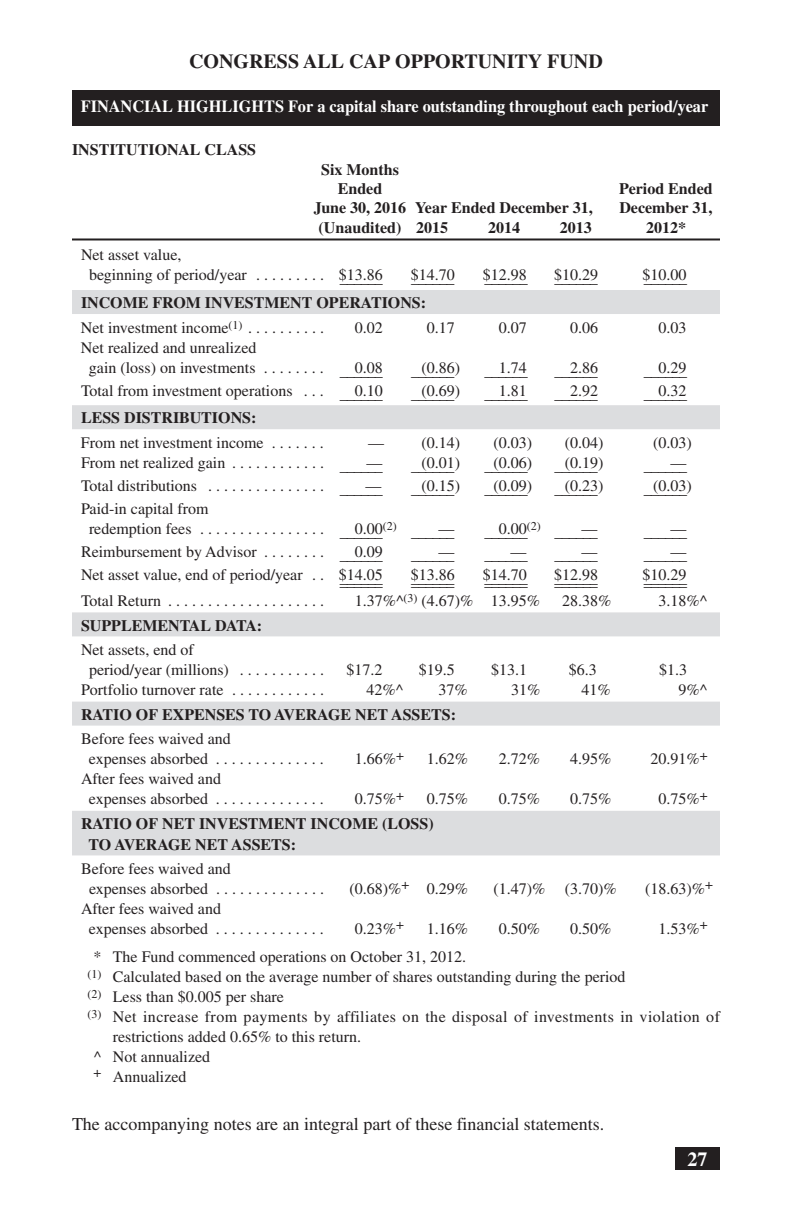
<style>
.page{position:relative;width:792px;height:1224px;background:#fff}
.page>*{position:absolute;margin:0;border:0;box-sizing:border-box;transform-origin:0 0}
.t1{font:700 20px "Times";color:#231f20}
.t2{font:700 20px "Times";color:#fff}
.t3{font:18px "Times";color:#231f20}
.t4{font:700 17px "Times";color:#fff;scale:.96 1}
.t5{font:16px/20px "Times";color:#231f20}
.t6{font:700 16px/19px "Times";color:#231f20}
.t7{font:16px "Times";letter-spacing:.025em;color:#231f20}
.s1{font-weight:400}
</style>
<div class="page">
<div style="left:675px;top:1148px;width:45px;height:22px;background:#231f20"></div>
<hr style="left:72px;top:238px;width:648px;height:2px;background:#231f20">
<div style="left:72px;top:290px;width:648px;height:24px;background:#dcdddf"></div>
<div style="left:72px;top:405px;width:648px;height:24px;background:#dcdddf"></div>
<div style="left:72px;top:612px;width:648px;height:24px;background:#dcdddf"></div>
<div style="left:72px;top:702px;width:648px;height:24px;background:#dcdddf"></div>
<div style="left:72px;top:811px;width:648px;height:24px;background:#dcdddf"></div>
<div style="left:72px;top:831px;width:648px;height:24px;background:#dcdddf"></div>
<div style="left:72px;top:90px;width:648px;height:36px;background:#231f20"></div>
<p class="t1" style="left:189px;top:54px;width:415px">CONGRESS ALL CAP OPPORTUNITY FUND</p>
<p class="t4" style="left:81px;top:101px;width:655px">FINANCIAL HIGHLIGHTS For a capital share outstanding throughout each period/year</p>
<p class="t6" style="left:72px;top:142px;width:186px">INSTITUTIONAL CLASS</p>
<p class="t6" style="left:321px;top:162px;width:79px;text-align:center">Six Months<br>Ended</p>
<p class="t6" style="left:619px;top:181px;width:95px">Period Ended</p>
<p class="t6" style="left:314px;top:200px;width:281px">June 30, 2016 Year Ended December 31,</p>
<p class="t6" style="left:619px;top:200px;width:95px">December 31,</p>
<p class="t6" style="left:319px;top:220px;width:131px">(Unaudited) 2015</p>
<p class="t6" style="left:488px;top:220px;width:33px">2014</p>
<p class="t6" style="left:560px;top:220px;width:33px">2013</p>
<p class="t6" style="left:646px;top:220px;width:41px">2012*</p>
<p class="t5" style="left:89px;top:247px;width:295px;text-indent:-8px">Net asset value,<br>beginning of period/year . . . . . . . . . $_1__3_.8_6_</p>
<p class="t5" style="left:411px;top:268px;width:45px">$_ _1 _4 _. 7_ _0</p>
<p class="t5" style="left:483px;top:268px;width:46px">$_ 1_ _2 _. 9_ 8_</p>
<p class="t5" style="left:554px;top:268px;width:45px">$_ _1 _0 _. 2_ _9</p>
<p class="t5" style="left:642px;top:268px;width:46px">$_ 1_ _0 _. 0_ 0_</p>
<p class="t6" style="left:81px;top:292px;width:347px;line-height:24.4px">INCOME FROM INVESTMENT OPERATIONS:<br><span class="s1">Net investment income</span><sup>(1)</sup> <span class="s1">. . . . . . . . . .</span></p>
<p class="t5" style="left:355px;top:319px;width:29px">0.02</p>
<p class="t5" style="left:427px;top:319px;width:29px">0.17</p>
<p class="t5" style="left:499px;top:319px;width:29px">0.07</p>
<p class="t5" style="left:570px;top:319px;width:29px">0.06</p>
<p class="t5" style="left:658px;top:319px;width:29px">0.03</p>
<p class="t5" style="left:89px;top:339px;width:295px;text-indent:-8px">Net realized and unrealized<br>gain (loss) on investments . . . . . . . . ___0_.0_8_</p>
<p class="t5" style="left:411px;top:360px;width:50px">__(_0_.8__6)</p>
<p class="t5" style="left:485px;top:362px;width:45px">___1_.7_4_</p>
<p class="t5" style="left:555px;top:362px;width:45px">___2_.8__6</p>
<p class="t5" style="left:644px;top:362px;width:45px">___0_.2_9_</p>
<p class="t5" style="left:81px;top:382px;width:303px">Total from investment operations . . . ___0_.1_0_</p>
<p class="t5" style="left:411px;top:383px;width:50px">__(_0_.6__9)</p>
<p class="t5" style="left:485px;top:385px;width:45px">___1_.8_1_</p>
<p class="t5" style="left:555px;top:385px;width:45px">___2_.9__2</p>
<p class="t5" style="left:644px;top:385px;width:45px">___0_.3_2_</p>
<p class="t6" style="left:81px;top:410px;width:177px">LESS DISTRIBUTIONS:</p>
<p class="t5" style="left:81px;top:434px;width:244px">From net investment income . . . . . . .</p>
<p class="t5" style="left:368px;top:434px;width:94px">— (0.14)</p>
<p class="t5" style="left:493px;top:434px;width:40px">(0.03)</p>
<p class="t5" style="left:565px;top:434px;width:40px">(0.04)</p>
<p class="t5" style="left:653px;top:434px;width:40px">(0.03)</p>
<p class="t5" style="left:81px;top:454px;width:244px">From net realized gain . . . . . . . . . . . .</p>
<p class="t5" style="left:366px;top:454px;width:17px">—</p>
<p class="t5" style="left:340px;top:457px;width:45px">______</p>
<p class="t5" style="left:411px;top:456px;width:50px">__(_0_.0__1)</p>
<p class="t5" style="left:485px;top:456px;width:49px">__(_0_.0_6_)</p>
<p class="t5" style="left:555px;top:456px;width:50px">__(_0_.1__9)</p>
<p class="t5" style="left:644px;top:457px;width:45px">____—__</p>
<p class="t5" style="left:411px;top:479px;width:50px">__(_0_.1__5)</p>
<p class="t5" style="left:485px;top:479px;width:49px">__(_0_.0_9_)</p>
<p class="t5" style="left:555px;top:479px;width:50px">__(_0_.2__3)</p>
<p class="t5" style="left:644px;top:479px;width:49px">__(_0_.0_3_)</p>
<p class="t5" style="left:89px;top:500px;width:367px;text-indent:-8px">Paid-in capital from<br>redemption fees . . . . . . . . . . . . . . . . ___0_.0_0_<sup>(2)</sup> ____—__</p>
<p class="t5" style="left:81px;top:477px;width:244px">Total distributions . . . . . . . . . . . . . . .</p>
<p class="t5" style="left:366px;top:477px;width:17px">—</p>
<p class="t5" style="left:340px;top:480px;width:45px">______</p>
<p class="t5" style="left:485px;top:523px;width:114px">___0_.0_0_<sup>(2)</sup> ____—</p>
<p class="t5" style="left:670px;top:520px;width:17px">—</p>
<p class="t5" style="left:583px;top:523px;width:17px">__</p>
<p class="t5" style="left:644px;top:523px;width:45px">______</p>
<p class="t5" style="left:81px;top:543px;width:303px">Reimbursement by Advisor . . . . . . . . ___0_.0_9_</p>
<p class="t5" style="left:411px;top:546px;width:45px">____—</p>
<p class="t5" style="left:511px;top:543px;width:17px">—</p>
<p class="t5" style="left:581px;top:543px;width:17px">—</p>
<p class="t5" style="left:670px;top:543px;width:17px">—</p>
<p class="t5" style="left:439px;top:546px;width:17px">__</p>
<p class="t5" style="left:485px;top:546px;width:45px">______</p>
<p class="t5" style="left:555px;top:546px;width:45px">______</p>
<p class="t5" style="left:644px;top:546px;width:45px">______</p>
<p class="t5" style="left:81px;top:566px;width:303px">Net asset value, end of period/year . . $__1____4__.0__5__</p>
<p class="t5" style="left:411px;top:569px;width:45px">$__ __1 __3 __. 8__ __6</p>
<p class="t5" style="left:483px;top:569px;width:46px">$__ 1__ __4 __. 7__ 0__</p>
<p class="t5" style="left:554px;top:569px;width:45px">$__ __1 __2 __. 9__ __8</p>
<p class="t5" style="left:642px;top:569px;width:46px">$__ 1__ __0 __. 2__ 9__</p>
<p class="t5" style="left:81px;top:592px;width:244px">Total Return . . . . . . . . . . . . . . . . . . . .</p>
<p class="t5" style="left:355px;top:592px;width:187px">1.37%^<sup>(3)</sup> (4.67)% 13.95%</p>
<p class="t5" style="left:562px;top:592px;width:51px">28.38%</p>
<p class="t5" style="left:658px;top:592px;width:50px">3.18%^</p>
<p class="t6" style="left:81px;top:617px;width:183px">SUPPLEMENTAL DATA:</p>
<p class="t5" style="left:89px;top:641px;width:236px;text-indent:-8px">Net assets, end of<br>period/year (millions) . . . . . . . . . . .</p>
<p class="t5" style="left:347px;top:661px;width:37px">$17.2</p>
<p class="t5" style="left:419px;top:661px;width:37px">$19.5</p>
<p class="t5" style="left:491px;top:661px;width:37px">$13.1</p>
<p class="t5" style="left:569px;top:661px;width:29px">$6.3</p>
<p class="t5" style="left:659px;top:661px;width:29px">$1.3</p>
<p class="t5" style="left:81px;top:681px;width:244px">Portfolio turnover rate . . . . . . . . . . . .</p>
<p class="t5" style="left:366px;top:681px;width:38px">42%^</p>
<p class="t5" style="left:438px;top:681px;width:31px">37%</p>
<p class="t5" style="left:511px;top:681px;width:31px">31%</p>
<p class="t5" style="left:582px;top:681px;width:31px">41%</p>
<p class="t5" style="left:678px;top:681px;width:30px">9%^</p>
<p class="t6" style="left:81px;top:707px;width:377px">RATIO OF EXPENSES TO AVERAGE NET ASSETS:</p>
<p class="t5" style="left:89px;top:730px;width:237px;text-indent:-8px">Before fees waived and<br>expenses absorbed . . . . . . . . . . . . . .</p>
<p class="t5" style="left:355px;top:750px;width:51px">1.66%<sup>+</sup></p>
<p class="t5" style="left:427px;top:750px;width:43px">1.62%</p>
<p class="t5" style="left:499px;top:750px;width:43px">2.72%</p>
<p class="t5" style="left:570px;top:750px;width:43px">4.95%</p>
<p class="t5" style="left:650px;top:750px;width:59px">20.91%<sup>+</sup></p>
<p class="t5" style="left:89px;top:770px;width:236px;text-indent:-8px">After fees waived and<br>expenses absorbed . . . . . . . . . . . . . .</p>
<p class="t5" style="left:355px;top:790px;width:51px">0.75%<sup>+</sup></p>
<p class="t5" style="left:427px;top:790px;width:43px">0.75%</p>
<p class="t5" style="left:499px;top:790px;width:43px">0.75%</p>
<p class="t5" style="left:570px;top:790px;width:43px">0.75%</p>
<p class="t5" style="left:658px;top:790px;width:51px">0.75%<sup>+</sup></p>
<p class="t6" style="left:89px;top:815px;width:347px;line-height:20.6px;text-indent:-8px">RATIO OF NET INVESTMENT INCOME (LOSS)<br>TO AVERAGE NET ASSETS:</p>
<p class="t5" style="left:89px;top:860px;width:237px;text-indent:-8px">Before fees waived and<br>expenses absorbed . . . . . . . . . . . . . .</p>
<p class="t5" style="left:349px;top:880px;width:120px">(0.68)%<sup>+</sup> 0.29%</p>
<p class="t5" style="left:493px;top:880px;width:125px">(1.47)% (3.70)%</p>
<p class="t5" style="left:645px;top:880px;width:69px">(18.63)%<sup>+</sup></p>
<p class="t5" style="left:89px;top:900px;width:236px;text-indent:-8px">After fees waived and<br>expenses absorbed . . . . . . . . . . . . . .</p>
<p class="t5" style="left:355px;top:920px;width:51px">0.23%<sup>+</sup></p>
<p class="t5" style="left:427px;top:920px;width:43px">1.16%</p>
<p class="t5" style="left:499px;top:920px;width:43px">0.50%</p>
<p class="t5" style="left:570px;top:920px;width:43px">0.50%</p>
<p class="t5" style="left:658px;top:920px;width:51px">1.53%<sup>+</sup></p>
<p class="t5" style="left:93px;top:948px;width:374px">* The Fund commenced operations on October 31, 2012.</p>
<p class="t5" style="left:87px;top:968px;width:540px"><sup>(1)</sup> Calculated based on the average number of shares outstanding during the period</p>
<p class="t5" style="left:87px;top:988px;width:198px"><sup>(2)</sup> Less than $0.005 per share</p>
<p class="t7" style="left:87px;top:1011px;width:634px"><sup>(3)</sup> Net increase from payments by affiliates on the disposal of investments in violation of</p>
<p class="t5" style="left:113px;top:1028px;width:250px">restrictions added 0.65% to this return.</p>
<p class="t5" style="left:94px;top:1048px;width:118px">^ Not annualized</p>
<p class="t5" style="left:93px;top:1068px;width:95px"><sup>+</sup> Annualized</p>
<p class="t3" style="left:72px;top:1118px;width:534px">The accompanying notes are an integral part of these financial statements.</p>
<p class="t2" style="left:687px;top:1152px;width:21px">27</p>
</div>
